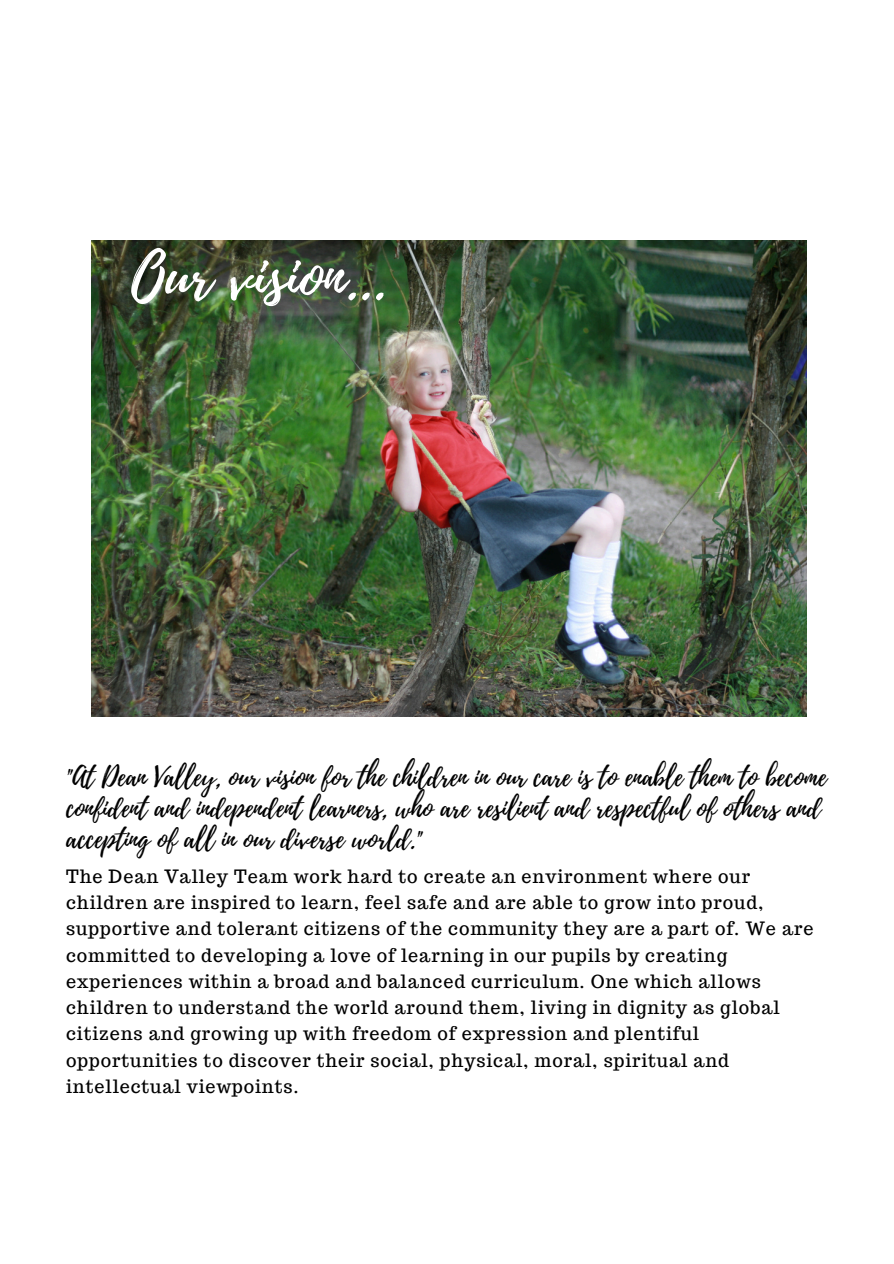
<style>
.page{position:relative;width:894px;height:1264px;background:#fff}
.page>*{position:absolute;margin:0;border:0;box-sizing:border-box;transform-origin:0 0}
.t1{font:63px "Playlist Script";color:#fff}
.t2{font:26.4px/30.9px "Playlist Script";color:#000}
.t3{font:18px/26.2px "Trocchi";letter-spacing:.05em;color:#000}
</style>
<div class="page">
<img style="left:91px;top:241px;width:714px;height:475px">
<p class="t1" style="left:131px;top:231px;width:257px">Our vision...</p>
<h1 class="t2" style="left:66px;top:762px;width:761px">"At Dean Valley, our vision for the children in our care is to enable them to become confident and independent learners, who are resilient and respectful of others and accepting of all in our diverse world."</h1>
<h2 class="t3" style="left:66px;top:863px;width:748px">The Dean Valley Team work hard to create an environment where our children are inspired to learn, feel safe and are able to grow into proud, supportive and tolerant citizens of the community they are a part of. We are committed to developing a love of learning in our pupils by creating experiences within a broad and balanced curriculum. One which allows children to understand the world around them, living in dignity as global citizens and growing up with freedom of expression and plentiful opportunities to discover their social, physical, moral, spiritual and intellectual viewpoints.</h2>
</div>
